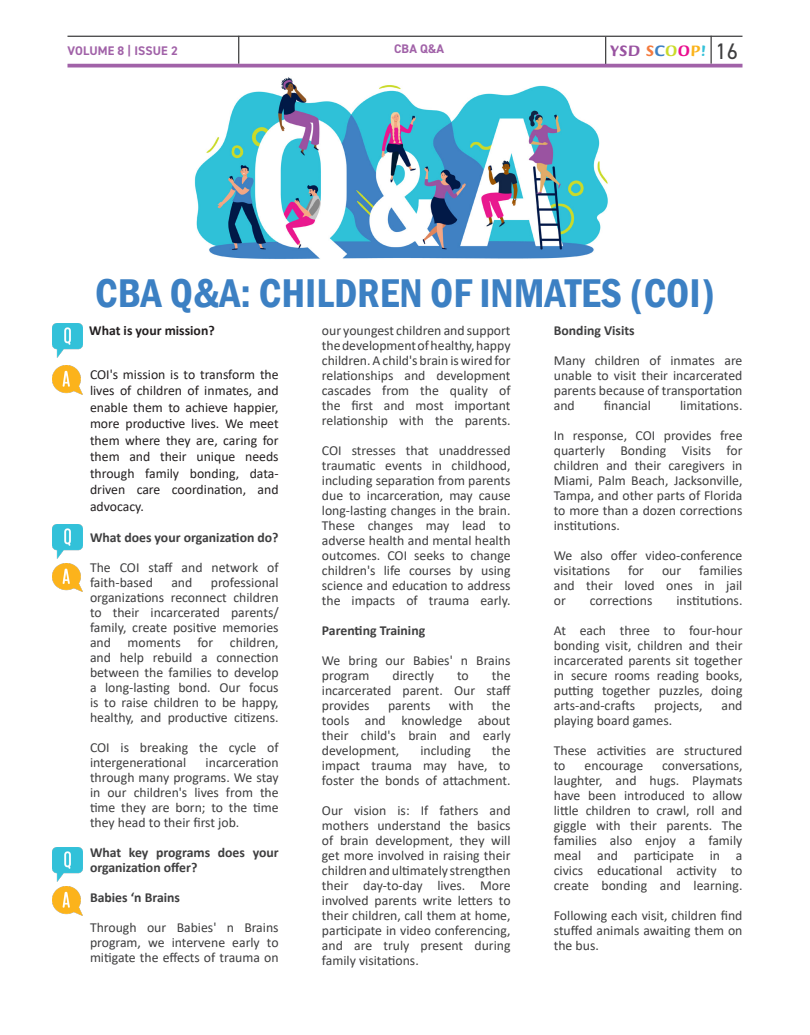
<style>
.page{position:relative;width:810px;height:1035px;background:#fff}
.page>*{position:absolute;margin:0;border:0;box-sizing:border-box;transform-origin:0 0}
.t1{font:600 condensed 41.25px "Franklin Gothic";color:#3c80c3}
.Page_number{font:22.5px "DIN2014";color:#3e3e3f}
.NEWSLTR{font:700 16.25px "Briem Script Std";letter-spacing:.025em;color:#9953a1}
.t2{font:13.75px/15px "Calibri";color:#3e3e3f;text-align:justify}
.t3{font:13.75px/16.5px "Calibri";color:#231f20;text-align:justify}
.t4{font:700 13.75px/15px "Calibri";color:#3e3e3f}
.t5{font:700 13.75px "Calibri";color:#231f20}
.Right_top_page_title{font:700 12.5px "DIN2014";letter-spacing:.01em;color:#a162a8}
.s1{color:#f47b3e}
.s2{color:#3c80c3}
.s3{color:#cadb2a}
.s4{color:#ea0e8e}
.s5{color:#fbb31b}
.s6{color:#35c1d9}
</style>
<div class="page">
<svg style="left:238px;top:37px;width:1px;height:27px"></svg>
<hr style="left:68px;top:36px;width:674px;height:1px;background:#3e3e3f">
<svg style="left:605px;top:37px;width:1px;height:27px"></svg>
<svg style="left:711px;top:37px;width:1px;height:27px"></svg>
<svg style="left:68px;top:64px;width:674px;height:4px;background:#ac75b2"></svg>
<img style="left:194px;top:77px;width:414px;height:182px">
<img style="left:52px;top:323px;width:31px;height:35px">
<img style="left:52px;top:366px;width:31px;height:28px">
<img style="left:52px;top:525px;width:31px;height:34px">
<img style="left:52px;top:563px;width:31px;height:29px">
<img style="left:52px;top:848px;width:31px;height:34px">
<img style="left:52px;top:887px;width:31px;height:28px">
<p class="Right_top_page_title" style="left:68px;top:42px;width:112px">VOLUME 8 | ISSUE 2</p>
<p class="Right_top_page_title" style="left:394px;top:41px;width:51px">CBA Q&amp;A</p>
<p class="NEWSLTR" style="left:611px;top:42px;width:97px">YSD <span class="s1">S</span><span class="s2">C</span><span class="s3">O</span><span class="s4">O</span><span class="s5">P</span><span class="s6">!</span></p>
<p class="Page_number" style="left:716px;top:37px;width:24px">16</p>
<p class="t1" style="left:95px;top:266px;width:621px">CBA Q&amp;A: CHILDREN OF INMATES (COI)</p>
<p class="t5" style="left:89px;top:320px;width:127px">What is your mission?</p>
<p class="t3" style="left:90px;top:366px;width:190px">COI's mission is to transform the lives of children of inmates, and enable them to achieve happier, more productive lives. We meet them where they are, caring for them and their unique needs through family bonding, data&shy;driven care coordination, and advocacy.</p>
<p class="t4" style="left:90px;top:530px;width:190px">What does your organization do?</p>
<p class="t2" style="left:90px;top:560px;width:190px">The COI staff and network of faith-based</p>
<p class="t2" style="left:322px;top:322px;width:190px">our youngest children and support the development of healthy, happy children. A child's brain is wired for relationships and development cascades from the quality of the first and most important relationship with the parents.</p>
<p class="t2" style="left:322px;top:442px;width:190px">COI stresses that unaddressed traumatic events in childhood, including separation from parents due to incarceration, may cause long-lasting changes in the brain.<br>These changes may lead to adverse health and mental health outcomes. COI seeks to change children's life courses by using science and education to address the impacts of trauma early.</p>
<p class="t4" style="left:322px;top:622px;width:105px">Parenting Training</p>
<p class="t2" style="left:322px;top:652px;width:190px">We bring our Babies' n Brains program</p>
<p class="t4" style="left:554px;top:322px;width:82px">Bonding Visits</p>
<p class="t2" style="left:554px;top:352px;width:190px">Many children of inmates are unable to visit their incarcerated parents because of transportation and</p>
<p class="t2" style="left:604px;top:397px;width:49px">financial</p>
<p class="t2" style="left:554px;top:390px;width:190px;line-height:30px;text-align:right">limitations.<br>In response, COI provides free</p>
<p class="t2" style="left:554px;top:442px;width:190px">quarterly Bonding Visits for children and their caregivers in Miami, Palm Beach, Jacksonville, Tampa, and other parts of Florida to more than a dozen corrections institutions.</p>
<p class="t2" style="left:554px;top:547px;width:190px">We also offer video-conference visitations</p>
<p class="t2" style="left:554px;top:562px;width:190px;text-indent:145px">families and their loved ones in jail or</p>
<p class="t2" style="left:628px;top:562px;width:17px">for</p>
<p class="t2" style="left:662px;top:562px;width:21px">our</p>
<p class="t2" style="left:90px;top:575px;width:190px;text-indent:121px">professional organizations reconnect children to their incarcerated parents/ family, create positive memories and moments for children, and help rebuild a connection between the families to develop a long-lasting bond. Our focus is to raise children to be happy, healthy, and productive citizens.</p>
<p class="t2" style="left:90px;top:740px;width:190px">COI is breaking the cycle of intergenerational</p>
<p class="t2" style="left:171px;top:575px;width:23px">and</p>
<p class="t2" style="left:554px;top:585px;width:190px;line-height:30px;text-align:right">institutions.<br>At each three to four-hour</p>
<p class="t2" style="left:554px;top:637px;width:190px">bonding visit, children and their incarcerated parents sit together in secure rooms reading books, putting together puzzles, doing arts-and-crafts</p>
<p class="t2" style="left:590px;top:592px;width:64px">corrections</p>
<p class="t2" style="left:322px;top:667px;width:190px;text-indent:170px">the incarcerated parent. Our staff provides</p>
<p class="t2" style="left:393px;top:667px;width:43px">directly</p>
<p class="t2" style="left:457px;top:667px;width:13px">to</p>
<p class="t2" style="left:322px;top:697px;width:190px;text-indent:170px">the tools and knowledge about their child's brain and early development,</p>
<p class="t2" style="left:388px;top:697px;width:44px">parents</p>
<p class="t2" style="left:449px;top:697px;width:26px">with</p>
<p class="t2" style="left:654px;top:697px;width:50px">projects,</p>
<p class="t2" style="left:721px;top:697px;width:23px">and</p>
<p class="t2" style="left:554px;top:712px;width:120px">playing board games.</p>
<p class="t2" style="left:554px;top:742px;width:190px">These activities are structured to</p>
<p class="t2" style="left:322px;top:742px;width:190px;text-indent:170px">the impact trauma may have, to foster the bonds of attachment.</p>
<p class="t2" style="left:322px;top:802px;width:190px">Our vision is: If fathers and mothers understand the basics of brain development, they will get more involved in raising their children and ultimately strengthen their day-to-day lives. More involved parents write letters to their children, call them at home, participate in video conferencing, and are truly present during family visitations.</p>
<p class="t2" style="left:420px;top:742px;width:52px">including</p>
<p class="t2" style="left:90px;top:755px;width:190px;text-indent:116px">incarceration through many programs. We stay in our children's lives from the time they are born; to the time they head to their first job.</p>
<p class="t4" style="left:90px;top:845px;width:190px">What key programs does your organization offer?</p>
<p class="t4" style="left:90px;top:890px;width:92px">Babies ‘n Brains</p>
<p class="t2" style="left:90px;top:920px;width:190px">Through our Babies' n Brains program, we intervene early to mitigate the effects of trauma on</p>
<p class="t2" style="left:554px;top:757px;width:190px;text-indent:108px">conversations, laughter, and hugs. Playmats have been introduced to allow little children to crawl, roll and giggle with their parents. The families also enjoy a family meal and participate in a civics educational activity to create bonding and learning.</p>
<p class="t2" style="left:554px;top:907px;width:190px">Following each visit, children find stuffed animals awaiting them on the bus.</p>
<p class="t2" style="left:585px;top:757px;width:60px">encourage</p>
</div>
